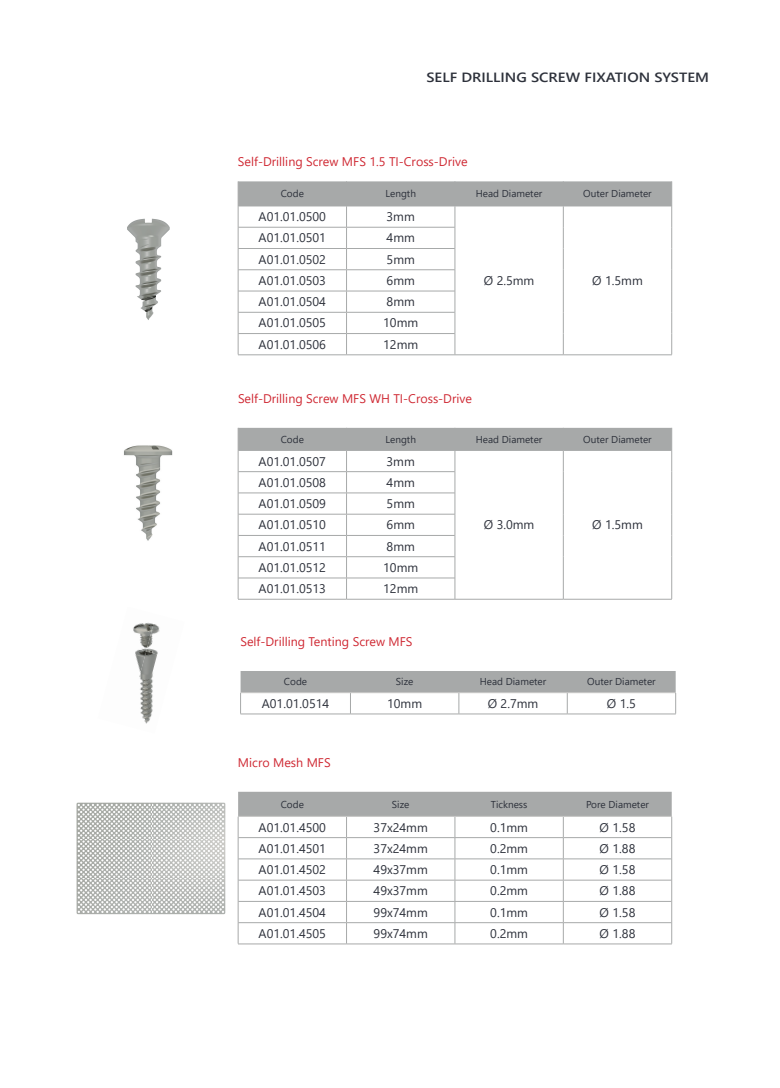
<style>
.page{position:relative;width:780px;height:1088px;background:#fff}
.page>*{position:absolute;margin:0;border:0;box-sizing:border-box;transform-origin:0 0}
.t1{font:600 13.38px "Segoe UI";color:#2d313b;scale:1.12 1}
.t2{font:12.5px "Segoe UI";color:#2d313b}
.t3{font:12.5px "Segoe UI";color:#cf2933}
.t4{font:10px "Segoe UI";color:#2d313b}
</style>
<div class="page">
<svg style="left:238px;top:181px;width:434px;height:173px"></svg>
<hr style="left:238px;top:354px;width:108px;height:1px;background:#a7a9a9">
<hr style="left:346px;top:354px;width:109px;height:1px;background:#a7a9a9">
<hr style="left:455px;top:354px;width:108px;height:1px;background:#a7a9a9">
<hr style="left:563px;top:354px;width:108px;height:1px;background:#a7a9a9">
<hr style="left:238px;top:599px;width:108px;height:1px;background:#a7a9a9">
<hr style="left:346px;top:599px;width:109px;height:1px;background:#a7a9a9">
<hr style="left:455px;top:599px;width:108px;height:1px;background:#a7a9a9">
<hr style="left:563px;top:599px;width:108px;height:1px;background:#a7a9a9">
<svg style="left:238px;top:428px;width:434px;height:171px"></svg>
<img style="left:127px;top:218px;width:43px;height:102px">
<img style="left:133px;top:623px;width:13px;height:21px">
<img style="left:146px;top:622px;width:14px;height:29px">
<img style="left:135px;top:644px;width:11px;height:13px">
<img style="left:136px;top:651px;width:22px;height:38px">
<img style="left:140px;top:689px;width:13px;height:35px">
<img style="left:124px;top:445px;width:49px;height:96px">
<svg style="left:240px;top:671px;width:436px;height:43px"></svg>
<hr style="left:240px;top:714px;width:110px;height:1px;background:#a7a9a9">
<hr style="left:350px;top:714px;width:109px;height:1px;background:#a7a9a9">
<hr style="left:459px;top:714px;width:108px;height:1px;background:#a7a9a9">
<hr style="left:567px;top:714px;width:108px;height:1px;background:#a7a9a9">
<hr style="left:238px;top:943px;width:108px;height:1px;background:#a7a9a9">
<hr style="left:346px;top:943px;width:109px;height:1px;background:#a7a9a9">
<hr style="left:455px;top:943px;width:108px;height:1px;background:#a7a9a9">
<hr style="left:563px;top:943px;width:108px;height:1px;background:#a7a9a9">
<svg style="left:238px;top:792px;width:434px;height:151px"></svg>
<img style="left:76px;top:802px;width:150px;height:113px">
<p class="t1" style="left:426px;top:64px;width:254px">SELF DRILLING SCREW FIXATION SYSTEM</p>
<p class="t3" style="left:238px;top:150px;width:231px">Self-Drilling Screw MFS 1.5 TI-Cross-Drive</p>
<p class="t4" style="left:281px;top:184px;width:25px">Code</p>
<p class="t4" style="left:385px;top:184px;width:32px">Length</p>
<p class="t4" style="left:476px;top:184px;width:68px">Head Diameter</p>
<p class="t4" style="left:583px;top:184px;width:70px">Outer Diameter</p>
<p class="t2" style="left:258px;top:205px;width:69px">A01.01.0500</p>
<p class="t2" style="left:386px;top:205px;width:30px">3mm</p>
<p class="t2" style="left:258px;top:226px;width:69px">A01.01.0501</p>
<p class="t2" style="left:386px;top:226px;width:30px">4mm</p>
<p class="t2" style="left:258px;top:247px;width:69px">A01.01.0502</p>
<p class="t2" style="left:386px;top:247px;width:30px">5mm</p>
<p class="t2" style="left:258px;top:269px;width:69px">A01.01.0503</p>
<p class="t2" style="left:386px;top:269px;width:30px">6mm</p>
<p class="t2" style="left:258px;top:290px;width:69px">A01.01.0504</p>
<p class="t2" style="left:386px;top:290px;width:30px">8mm</p>
<p class="t2" style="left:258px;top:311px;width:69px">A01.01.0505</p>
<p class="t2" style="left:383px;top:311px;width:36px">10mm</p>
<p class="t2" style="left:258px;top:332px;width:69px">A01.01.0506</p>
<p class="t2" style="left:383px;top:332px;width:36px">12mm</p>
<p class="t2" style="left:484px;top:269px;width:52px">Ø 2.5mm</p>
<p class="t2" style="left:592px;top:269px;width:52px">Ø 1.5mm</p>
<p class="t3" style="left:238px;top:387px;width:235px">Self-Drilling Screw MFS WH TI-Cross-Drive</p>
<p class="t4" style="left:281px;top:430px;width:25px">Code</p>
<p class="t4" style="left:385px;top:430px;width:32px">Length</p>
<p class="t4" style="left:476px;top:430px;width:68px">Head Diameter</p>
<p class="t4" style="left:583px;top:430px;width:70px">Outer Diameter</p>
<p class="t2" style="left:258px;top:449px;width:69px">A01.01.0507</p>
<p class="t2" style="left:386px;top:449px;width:30px">3mm</p>
<p class="t2" style="left:258px;top:471px;width:69px">A01.01.0508</p>
<p class="t2" style="left:386px;top:471px;width:30px">4mm</p>
<p class="t2" style="left:258px;top:492px;width:69px">A01.01.0509</p>
<p class="t2" style="left:386px;top:492px;width:30px">5mm</p>
<p class="t2" style="left:258px;top:513px;width:69px">A01.01.0510</p>
<p class="t2" style="left:386px;top:513px;width:30px">6mm</p>
<p class="t2" style="left:258px;top:534px;width:69px">A01.01.0511</p>
<p class="t2" style="left:386px;top:534px;width:30px">8mm</p>
<p class="t2" style="left:258px;top:556px;width:69px">A01.01.0512</p>
<p class="t2" style="left:383px;top:556px;width:36px">10mm</p>
<p class="t2" style="left:258px;top:577px;width:69px">A01.01.0513</p>
<p class="t2" style="left:383px;top:577px;width:36px">12mm</p>
<p class="t2" style="left:484px;top:513px;width:52px">Ø 3.0mm</p>
<p class="t2" style="left:592px;top:513px;width:52px">Ø 1.5mm</p>
<p class="t3" style="left:240px;top:630px;width:173px">Self-Drilling Tenting Screw MFS</p>
<p class="t4" style="left:284px;top:672px;width:25px">Code</p>
<p class="t4" style="left:396px;top:672px;width:19px">Size</p>
<p class="t4" style="left:480px;top:672px;width:68px">Head Diameter</p>
<p class="t4" style="left:587px;top:672px;width:70px">Outer Diameter</p>
<p class="t2" style="left:262px;top:692px;width:69px">A01.01.0514</p>
<p class="t2" style="left:387px;top:692px;width:36px">10mm</p>
<p class="t2" style="left:487px;top:692px;width:52px">Ø 2.7mm</p>
<p class="t2" style="left:607px;top:692px;width:31px">Ø 1.5</p>
<p class="t3" style="left:238px;top:751px;width:94px">Micro Mesh MFS</p>
<p class="t4" style="left:281px;top:795px;width:25px">Code</p>
<p class="t4" style="left:392px;top:795px;width:19px">Size</p>
<p class="t4" style="left:491px;top:795px;width:38px">Tickness</p>
<p class="t4" style="left:586px;top:795px;width:64px">Pore Diameter</p>
<p class="t2" style="left:258px;top:815px;width:69px">A01.01.4500</p>
<p class="t2" style="left:373px;top:815px;width:56px">37x24mm</p>
<p class="t2" style="left:490px;top:815px;width:39px">0.1mm</p>
<p class="t2" style="left:599px;top:815px;width:37px">Ø 1.58</p>
<p class="t2" style="left:258px;top:836px;width:69px">A01.01.4501</p>
<p class="t2" style="left:373px;top:836px;width:56px">37x24mm</p>
<p class="t2" style="left:490px;top:836px;width:39px">0.2mm</p>
<p class="t2" style="left:599px;top:836px;width:37px">Ø 1.88</p>
<p class="t2" style="left:258px;top:858px;width:69px">A01.01.4502</p>
<p class="t2" style="left:373px;top:858px;width:56px">49x37mm</p>
<p class="t2" style="left:490px;top:858px;width:39px">0.1mm</p>
<p class="t2" style="left:599px;top:858px;width:37px">Ø 1.58</p>
<p class="t2" style="left:258px;top:879px;width:69px">A01.01.4503</p>
<p class="t2" style="left:373px;top:879px;width:56px">49x37mm</p>
<p class="t2" style="left:490px;top:879px;width:39px">0.2mm</p>
<p class="t2" style="left:599px;top:879px;width:37px">Ø 1.88</p>
<p class="t2" style="left:258px;top:900px;width:69px">A01.01.4504</p>
<p class="t2" style="left:373px;top:900px;width:56px">99x74mm</p>
<p class="t2" style="left:490px;top:900px;width:39px">0.1mm</p>
<p class="t2" style="left:599px;top:900px;width:37px">Ø 1.58</p>
<p class="t2" style="left:258px;top:921px;width:69px">A01.01.4505</p>
<p class="t2" style="left:373px;top:921px;width:56px">99x74mm</p>
<p class="t2" style="left:490px;top:921px;width:39px">0.2mm</p>
<p class="t2" style="left:599px;top:921px;width:37px">Ø 1.88</p>
</div>
